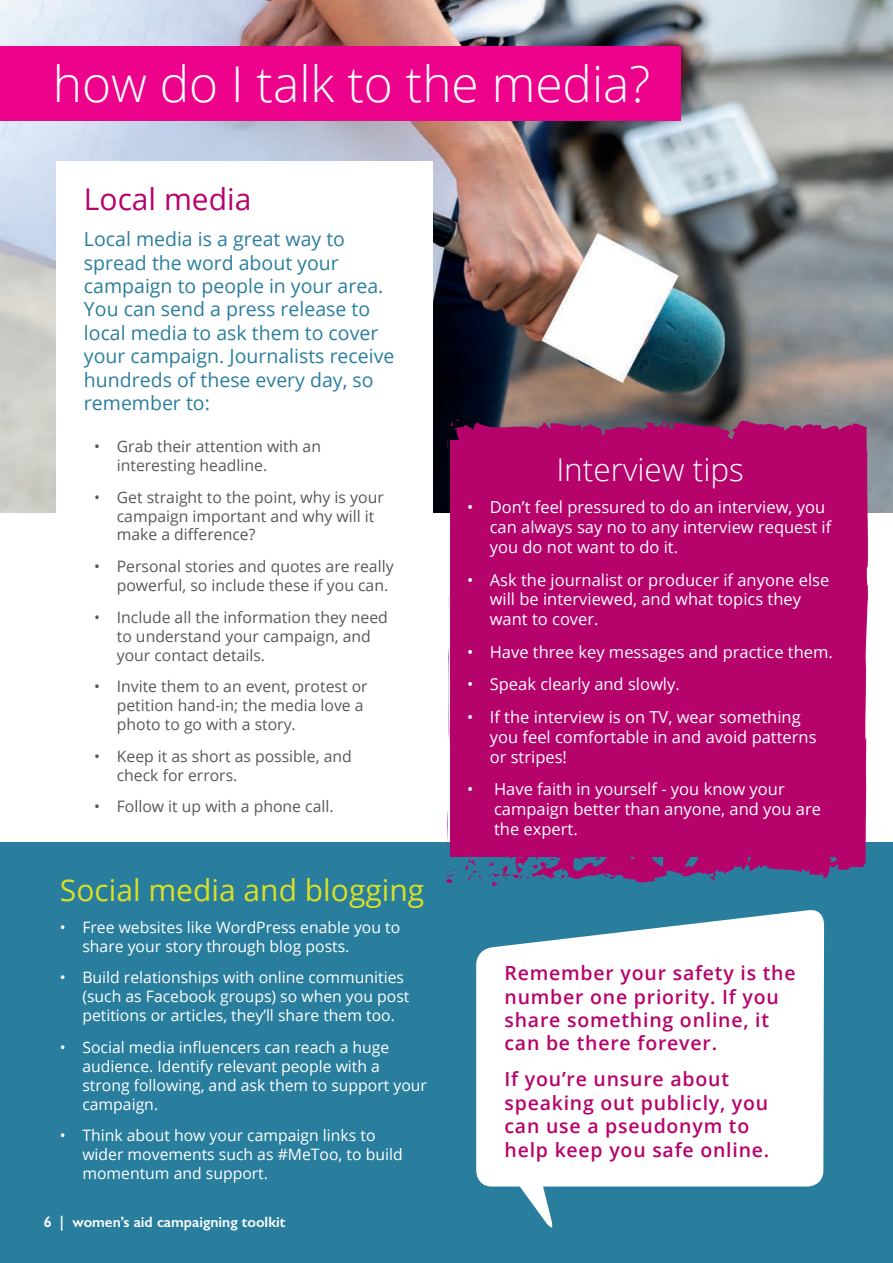
<style>
.page{position:relative;width:893px;height:1263px;background:#fff}
.page>*{position:absolute;margin:0;border:0;box-sizing:border-box;transform-origin:0 0}
.t1{font:300 49.5px "Open Sans";color:#fff}
.t2{font:300 31.5px "Open Sans";color:#fff}
.t3{font:30px "Open Sans";color:#d9e024}
.t4{font:30px "Open Sans";color:#b6036c}
.t5{font:19.5px/23.4px "Open Sans";color:#297e9e}
.t6{font:600 19.5px/23.4px "Open Sans";letter-spacing:.04em;color:#b6036c}
.t7{font:16.5px/19.8px "Open Sans";color:#fff}
.t8{font:15.75px/18.9px "Open Sans";color:#57585a}
.t9{font:15.75px/18.9px "Open Sans";color:#fff}
.t10{font:600 15px "Gill Sans";color:#fff}
</style>
<div class="page">
<div style="left:0;top:842px;width:893px;height:421px;background:#297e9e"></div>
<img style="left:0;top:0;width:893px;height:512px">
<svg style="left:447px;top:438px;width:1px;height:17px"></svg>
<svg style="left:448px;top:596px;width:1px;height:15px"></svg>
<svg style="left:447px;top:811px;width:1px;height:33px"></svg>
<svg style="left:448px;top:647px;width:2px;height:97px"></svg>
<svg style="left:446px;top:868px;width:8px;height:15px"></svg>
<div style="left:454px;top:413px;width:414px;height:470px;background:#b6036c"></div>
<svg style="left:779px;top:461px;width:3px;height:4px"></svg>
<svg style="left:464px;top:854px;width:105px;height:33px"></svg>
<svg style="left:595px;top:857px;width:5px;height:3px"></svg>
<svg style="left:591px;top:844px;width:10px;height:4px"></svg>
<svg style="left:707px;top:833px;width:8px;height:10px"></svg>
<svg style="left:450px;top:419px;width:9px;height:7px"></svg>
<svg style="left:860px;top:567px;width:1px;height:17px"></svg>
<svg style="left:843px;top:458px;width:5px;height:5px"></svg>
<svg style="left:807px;top:463px;width:5px;height:6px"></svg>
<svg style="left:476px;top:910px;width:348px;height:318px;fill:#fff"></svg>
<div style="left:56px;top:162px;width:376px;height:663px;background:#fff"></div>
<div style="left:0;top:47px;width:680px;height:74px;background:#ed028c"></div>
<h1 class="t1" style="left:53px;top:50px;width:599px">how do I talk to the media?</h1>
<h3 class="t4" style="left:84px;top:179px;width:169px">Local media</h3>
<p class="t5" style="left:84px;top:227px;width:312px">Local media is a great way to spread the word about your campaign to people in your area.<br>You can send a press release to local media to ask them to cover your campaign. Journalists receive hundreds of these every day, so remember to:</p>
<p class="t8" style="left:117px;top:437px;width:206px;text-indent:-23px">• Grab their attention with an interesting headline.</p>
<p class="t8" style="left:117px;top:487px;width:268px;text-indent:-23px">• Get straight to the point, why is your campaign important and why will it make a difference?</p>
<p class="t8" style="left:117px;top:557px;width:278px;text-indent:-23px">• Personal stories and quotes are really powerful, so include these if you can.</p>
<p class="t8" style="left:117px;top:607px;width:273px;text-indent:-23px">• Include all the information they need to understand your campaign, and your contact details.</p>
<p class="t8" style="left:117px;top:677px;width:252px;text-indent:-23px">• Invite them to an event, protest or petition hand-in; the media love a photo to go with a story.</p>
<p class="t8" style="left:117px;top:746px;width:236px;text-indent:-23px">• Keep it as short as possible, and check for errors.</p>
<p class="t8" style="left:94px;top:797px;width:241px">• Follow it up with a phone call.</p>
<h3 class="t3" style="left:60px;top:870px;width:366px">Social media and blogging</h3>
<p class="t9" style="left:82px;top:917px;width:319px;text-indent:-23px">• Free websites like WordPress enable you to share your story through blog posts.</p>
<p class="t9" style="left:82px;top:968px;width:329px;text-indent:-23px">• Build relationships with online communities (such as Facebook groups) so when you post petitions or articles, they’ll share them too.</p>
<p class="t9" style="left:82px;top:1037px;width:346px;text-indent:-23px">• Social media influencers can reach a huge audience. Identify relevant people with a strong following, and ask them to support your campaign.</p>
<p class="t9" style="left:82px;top:1125px;width:322px;text-indent:-23px">• Think about how your campaign links to wider movements such as #MeToo, to build momentum and support.</p>
<p class="t10" style="left:44px;top:1213px;width:243px">6 | women’s aid campaigning toolkit</p>
<h2 class="t2" style="left:556px;top:448px;width:189px">Interview tips</h2>
<p class="t7" style="left:490px;top:497px;width:343px;text-indent:-23px">• Don’t feel pressured to do an interview, you can always say no to any interview request if you do not want to do it.</p>
<p class="t7" style="left:490px;top:569px;width:341px;text-indent:-23px">• Ask the journalist or producer if anyone else will be interviewed, and what topics they want to cover.</p>
<p class="t7" style="left:467px;top:641px;width:367px">• Have three key messages and practice them.</p>
<p class="t7" style="left:467px;top:674px;width:214px">• Speak clearly and slowly.</p>
<p class="t7" style="left:490px;top:707px;width:328px;text-indent:-23px">• If the interview is on TV, wear something you feel comfortable in and avoid patterns or stripes!</p>
<p class="t7" style="left:494px;top:779px;width:329px;text-indent:-27px">• Have faith in yourself - you know your campaign better than anyone, and you are the expert.</p>
<p class="t6" style="left:504px;top:961px;width:293px">Remember your safety is the number one priority. If you share something online, it can be there forever.</p>
<p class="t6" style="left:504px;top:1067px;width:266px">If you’re unsure about speaking out publicly, you can use a pseudonym to help keep you safe online.</p>
</div>
